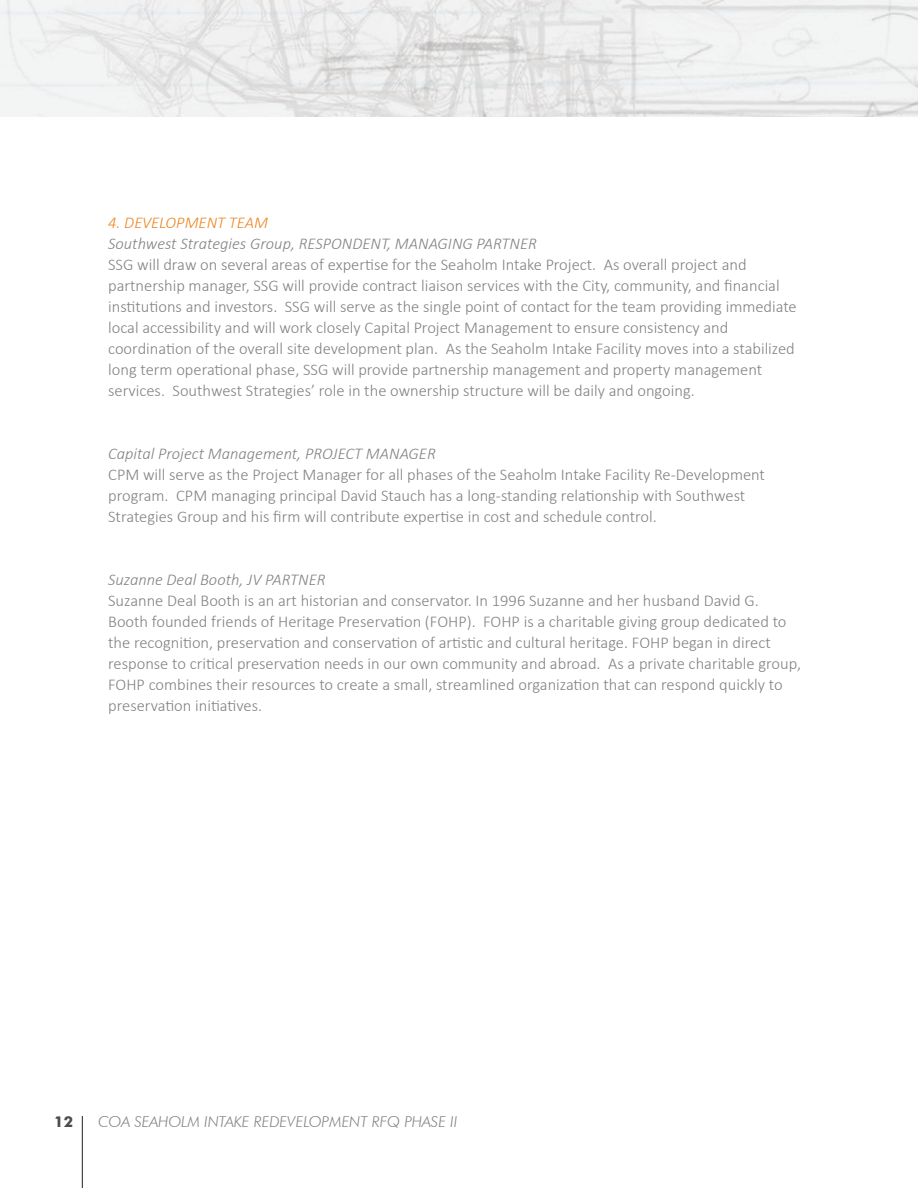
<style>
.page{position:relative;width:918px;height:1188px;background:#fff}
.page>*{position:absolute;margin:0;border:0;box-sizing:border-box;transform-origin:0 0}
.t1{font:300 16.5px/21px "Calibri";color:#808285}
.t2{font:italic 300 16.5px "Calibri";color:#808285}
.t3{font:italic 300 16.5px "Calibri";color:#ed8622}
.t4{font:italic 300 15px "Futura BT";color:#808285}
.t5{font:700 15px "Futura BT";color:#4b4c4d}
</style>
<div class="page">
<hr style="left:82px;top:1116px;width:1px;height:72px;background:#231f20">
<img style="left:0;top:0;width:918px;height:117px">
<p class="t3" style="left:108px;top:213px;width:161px">4. DEVELOPMENT TEAM</p>
<p class="t2" style="left:108px;top:234px;width:430px">Southwest Strategies Group, RESPONDENT, MANAGING PARTNER</p>
<p class="t1" style="left:108px;top:254px;width:690px">SSG will draw on several areas of expertise for the Seaholm Intake Project. As overall project and partnership manager, SSG will provide contract liaison services with the City, community, and financial institutions and investors. SSG will serve as the single point of contact for the team providing immediate local accessibility and will work closely Capital Project Management to ensure consistency and coordination of the overall site development plan. As the Seaholm Intake Facility moves into a stabilized long term operational phase, SSG will provide partnership management and property management services. Southwest Strategies’ role in the ownership structure will be daily and ongoing.</p>
<p class="t2" style="left:108px;top:444px;width:329px">Capital Project Management, PROJECT MANAGER</p>
<p class="t1" style="left:108px;top:464px;width:658px">CPM will serve as the Project Manager for all phases of the Seaholm Intake Facility Re-Development program. CPM managing principal David Stauch has a long-standing relationship with Southwest<br>Strategies Group and his firm will contribute expertise in cost and schedule control.</p>
<p class="t2" style="left:108px;top:570px;width:219px">Suzanne Deal Booth, JV PARTNER</p>
<p class="t1" style="left:108px;top:590px;width:695px">Suzanne Deal Booth is an art historian and conservator. In 1996 Suzanne and her husband David G.<br>Booth founded friends of Heritage Preservation (FOHP). FOHP is a charitable giving group dedicated to the recognition, preservation and conservation of artistic and cultural heritage. FOHP began in direct response to critical preservation needs in our own community and abroad. As a private charitable group, FOHP combines their resources to create a small, streamlined organization that can respond quickly to preservation initiatives.</p>
<p class="t5" style="left:54px;top:1113px;width:20px">12</p>
<p class="t4" style="left:98px;top:1113px;width:361px">COA SEAHOLM INTAKE REDEVELOPMENT RFQ PHASE II</p>
</div>
